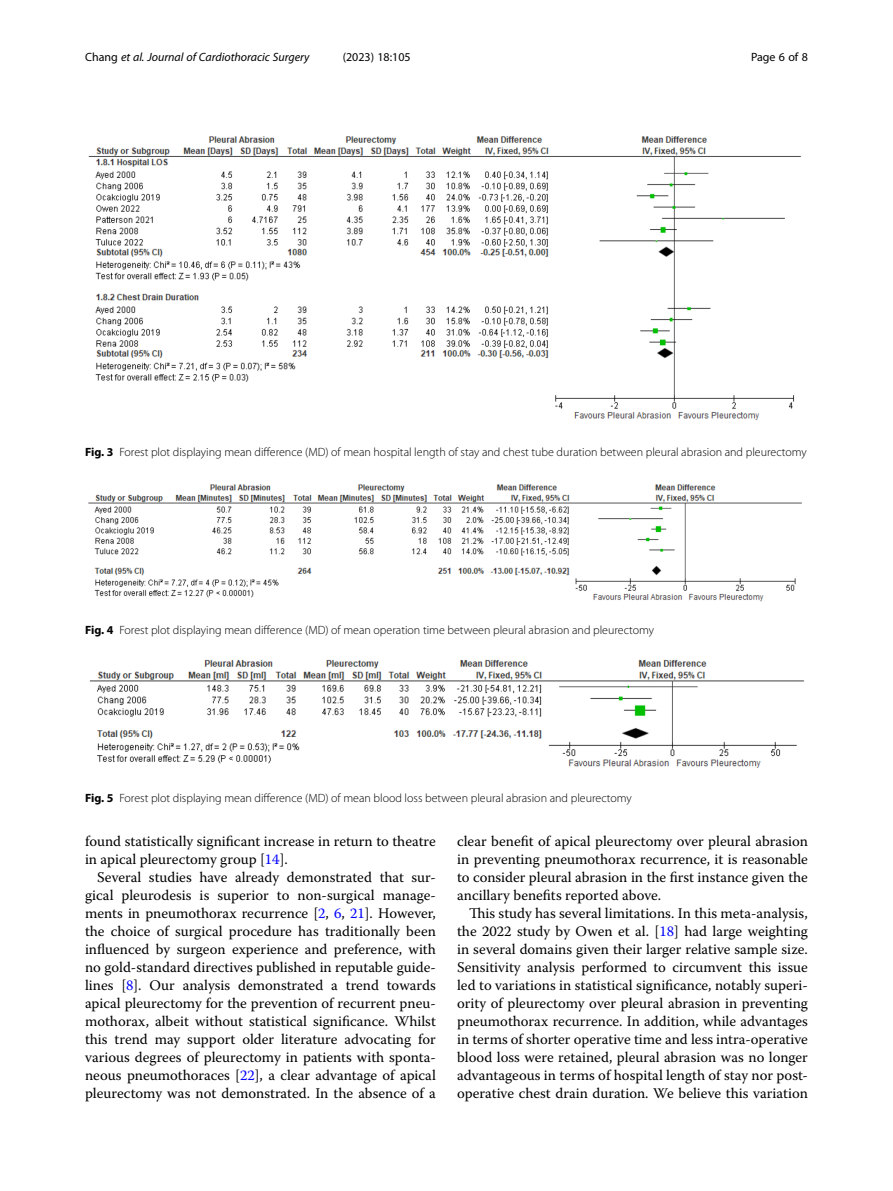
<style>
.page{position:relative;width:893px;height:1191px;background:#fff}
.page>*{position:absolute;margin:0;border:0;box-sizing:border-box;transform-origin:0 0}
.Body_Text_Indent{font:14.7px/18px "Warnock Pro";color:#000;text-align:justify}
.Figure_Caption{font:300 12px "Myriad Pro";color:#000}
.t1{font:italic 12px "Myriad Pro";color:#000}
.t2{font:12px "Myriad Pro";color:#000}
.s1{font-style:normal}
.s2{font-weight:700}
.s3{color:#00f}
</style>
<div class="page">
<img style="left:89px;top:659px;width:715px;height:109px">
<img style="left:88px;top:484px;width:714px;height:118px">
<img style="left:88px;top:136px;width:713px;height:284px">
<p class="t1" style="left:85px;top:50px;width:226px"><span class="s1">Chang</span> et al. Journal of Cardiothoracic Surgery</p>
<p class="t2" style="left:343px;top:50px;width:70px">(2023) 18:105</p>
<p class="t2" style="left:751px;top:50px;width:58px">Page 6 of 8</p>
<p class="Figure_Caption" style="left:85px;top:446px;width:723px"><span class="s2">Fig. 3</span> Forest plot displaying mean difference (MD) of mean hospital length of stay and chest tube duration between pleural abrasion and pleurectomy</p>
<p class="Figure_Caption" style="left:85px;top:623px;width:571px"><span class="s2">Fig. 4</span> Forest plot displaying mean difference (MD) of mean operation time between pleural abrasion and pleurectomy</p>
<p class="Figure_Caption" style="left:85px;top:791px;width:548px"><span class="s2">Fig. 5</span> Forest plot displaying mean difference (MD) of mean blood loss between pleural abrasion and pleurectomy</p>
<p class="Body_Text_Indent" style="left:85px;top:832px;width:352px">found statistically significant increase in return to theatre in apical pleurectomy group [<span class="s3">14</span>].</p>
<p class="Body_Text_Indent" style="left:85px;top:868px;width:352px;text-indent:12px">Several studies have already demonstrated that sur&shy;gical pleurodesis is superior to non-surgical manage&shy;ments in pneumothorax recurrence [<span class="s3">2</span>, <span class="s3">6</span>, <span class="s3">21</span>]. However, the choice of surgical procedure has traditionally been influenced by surgeon experience and preference, with no gold-standard directives published in reputable guide&shy;lines [<span class="s3">8</span>]. Our analysis demonstrated a trend towards apical pleurectomy for the prevention of recurrent pneu&shy;mothorax, albeit without statistical significance. Whilst this trend may support older literature advocating for various degrees of pleurectomy in patients with sponta&shy;neous pneumothoraces [<span class="s3">22</span>], a clear advantage of apical pleurectomy was not demonstrated. In the absence of a</p>
<p class="Body_Text_Indent" style="left:457px;top:832px;width:352px">clear benefit of apical pleurectomy over pleural abrasion in preventing pneumothorax recurrence, it is reasonable to consider pleural abrasion in the first instance given the ancillary benefits reported above.</p>
<p class="Body_Text_Indent" style="left:457px;top:904px;width:352px;text-indent:12px">This study has several limitations. In this meta-analysis, the 2022 study by Owen et al. [<span class="s3">18</span>] had large weighting in several domains given their larger relative sample size.<br>Sensitivity analysis performed to circumvent this issue led to variations in statistical significance, notably superi&shy;ority of pleurectomy over pleural abrasion in preventing pneumothorax recurrence. In addition, while advantages in terms of shorter operative time and less intra-operative blood loss were retained, pleural abrasion was no longer advantageous in terms of hospital length of stay nor post&shy;operative chest drain duration. We believe this variation</p>
</div>
